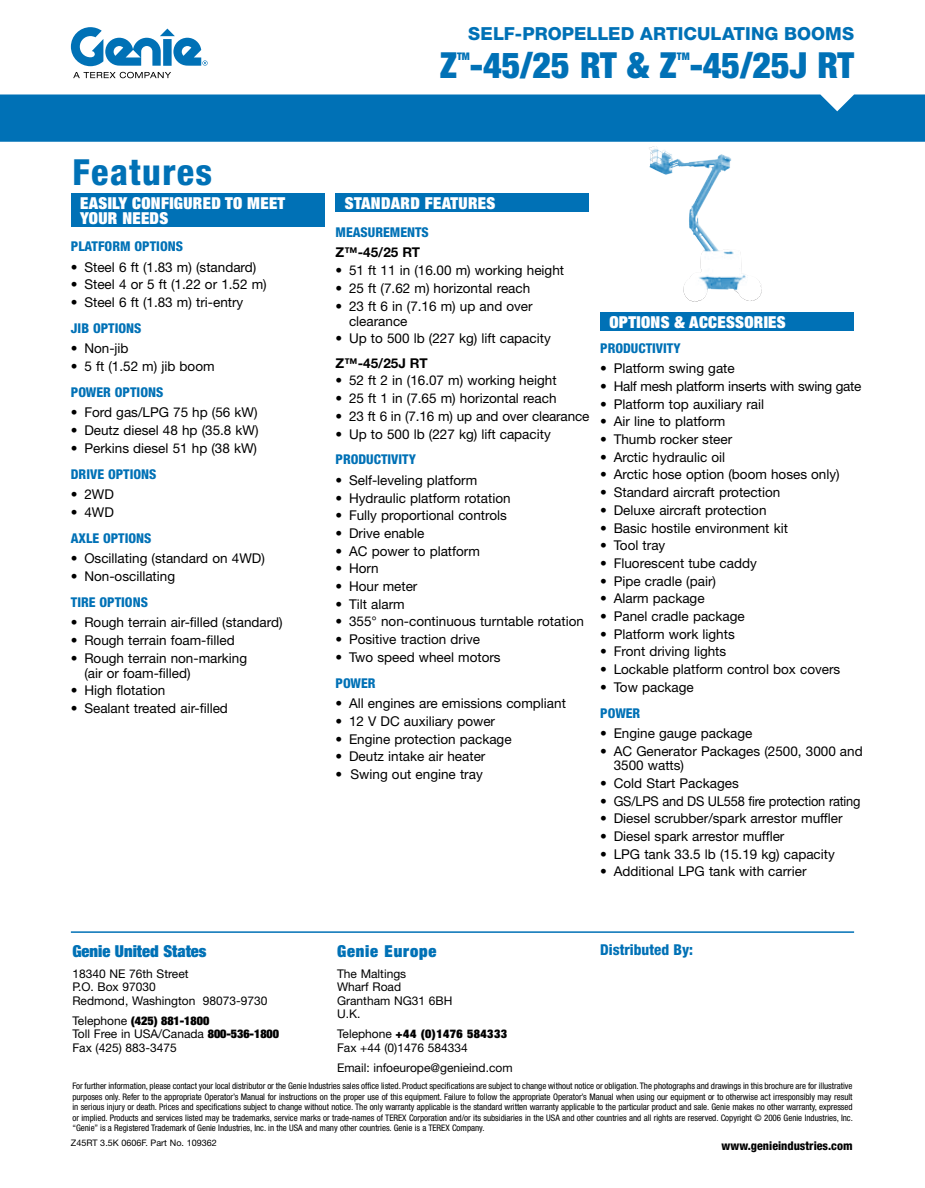
<style>
.page{position:relative;width:925px;height:1188px;background:#fff}
.page>*{position:absolute;margin:0;border:0;box-sizing:border-box;transform-origin:0 0}
.t1{font:900 condensed 36px "Helvetica Neue LT Std";color:#0071b6}
.t2{font:800 condensed 36px "Helvetica Neue LT Std";letter-spacing:.04em;color:#0071b6}
.t3{font:800 18px "Helvetica Neue LT Std";letter-spacing:.005em;color:#0071b6}
.t4{font:900 condensed 16.5px/15px "Helvetica Neue LT Std";letter-spacing:.02em;color:#fff}
.t5{font:900 condensed 16.5px "Helvetica Neue LT Std";color:#0071b6}
.t6{font:900 condensed 16.5px "Helvetica Neue LT Std";letter-spacing:.05em;color:#0071b6}
.t7{font:800 condensed 15px "Helvetica Neue LT Std";color:#0071b6}
.t8{font:13.5px/15px "Helvetica Neue LT Std";color:#000}
.t9{font:800 condensed 13.5px "Helvetica Neue LT Std";color:#0071b6}
.t10{font:13.5px "Helvetica Neue LT Std";letter-spacing:-.02em;color:#000}
.t11{font:700 13.5px "Helvetica Neue LT Std";color:#000}
.t12{font:12px/13.5px "Helvetica Neue LT Std";color:#000}
.t13{font:800 condensed 12px "Helvetica Neue LT Std";color:#000}
.t14{font:900 condensed 10.5px "Helvetica Neue LT Std";color:#0071b6}
.t15{font:condensed 9px/10.5px "Helvetica Neue LT Std";letter-spacing:-.005em;color:#000;text-align:justify}
.t16{font:9px "Helvetica Neue LT Std";color:#000}
.s1{font-weight:900;font-stretch:condensed}
</style>
<div class="page">
<div style="left:71px;top:194px;width:254px;height:33px;background:#0071b6"></div>
<div style="left:600px;top:312px;width:254px;height:19px;background:#0071b6"></div>
<hr style="left:71px;top:931px;width:783px;height:2px;background:#0071b6">
<div style="left:335px;top:194px;width:254px;height:18px;background:#0071b6"></div>
<svg style="left:73px;top:72px;width:98px;height:6px"></svg>
<svg style="left:71px;top:27px;width:137px;height:39px"></svg>
<img style="left:649px;top:146px;width:113px;height:156px">
<div style="left:0;top:95px;width:925px;height:47px;background:#0071b6"></div>
<h2 class="t3" style="left:468px;top:23px;width:387px">SELF-PROPELLED ARTICULATING BOOMS</h2>
<h1 class="t2" style="left:72px;top:150px;width:141px">Features</h1>
<p class="t4" style="left:80px;top:195px;width:207px">EASILY CONFIGURED TO MEET<br>YOUR NEEDS</p>
<p class="t9" style="left:71px;top:238px;width:114px">PLATFORM OPTIONS</p>
<p class="t8" style="left:71px;top:259px;width:187px">• Steel 6 ft (1.83 m) (standard)</p>
<p class="t8" style="left:71px;top:277px;width:197px">• Steel 4 or 5 ft (1.22 or 1.52 m)</p>
<p class="t8" style="left:71px;top:295px;width:174px">• Steel 6 ft (1.83 m) tri-entry</p>
<p class="t9" style="left:71px;top:320px;width:72px">JIB OPTIONS</p>
<p class="t8" style="left:71px;top:341px;width:59px">• Non-jib</p>
<p class="t8" style="left:71px;top:359px;width:145px">• 5 ft (1.52 m) jib boom</p>
<p class="t9" style="left:71px;top:384px;width:94px">POWER OPTIONS</p>
<p class="t8" style="left:71px;top:405px;width:188px">• Ford gas/LPG 75 hp (56 kW)</p>
<p class="t8" style="left:71px;top:423px;width:189px">• Deutz diesel 48 hp (35.8 kW)</p>
<p class="t8" style="left:71px;top:440px;width:188px">• Perkins diesel 51 hp (38 kW)</p>
<p class="t9" style="left:71px;top:466px;width:87px">DRIVE OPTIONS</p>
<p class="t8" style="left:71px;top:487px;width:45px">• 2WD</p>
<p class="t8" style="left:71px;top:504px;width:45px">• 4WD</p>
<p class="t9" style="left:71px;top:530px;width:82px">AXLE OPTIONS</p>
<p class="t8" style="left:71px;top:551px;width:195px">• Oscillating (standard on 4WD)</p>
<p class="t8" style="left:71px;top:568px;width:106px">• Non-oscillating</p>
<p class="t9" style="left:71px;top:594px;width:79px">TIRE OPTIONS</p>
<p class="t8" style="left:71px;top:615px;width:213px">• Rough terrain air-filled (standard)</p>
<p class="t8" style="left:71px;top:632px;width:165px">• Rough terrain foam-filled</p>
<p class="t8" style="left:84px;top:650px;width:164px;text-indent:-14px">• Rough terrain non-marking (air or foam-filled)</p>
<p class="t8" style="left:71px;top:683px;width:96px">• High flotation</p>
<p class="t8" style="left:71px;top:701px;width:159px">• Sealant treated air-filled</p>
<p class="t5" style="left:72px;top:941px;width:136px">Genie United States</p>
<p class="t12" style="left:72px;top:966px;width:197px">18340 NE 76th Street<br>P.O. Box 97030<br>Redmond, Washington 98073-9730</p>
<p class="t12" style="left:72px;top:1014px;width:208px">Telephone <span class="s1">(425) 881-1800<br></span>Toll Free in USA/Canada <span class="s1">800-536-1800<br></span>Fax (425) 883-3475</p>
<h1 class="t1" style="left:440px;top:43px;width:416px">Z -45/25 RT &amp; Z -45/25J RT</h1>
<p class="t14" style="left:457px;top:50px;width:14px">TM</p>
<p class="t14" style="left:677px;top:50px;width:14px">TM</p>
<p class="t4" style="left:345px;top:195px;width:152px">STANDARD FEATURES</p>
<p class="t9" style="left:335px;top:224px;width:95px">MEASUREMENTS</p>
<p class="t11" style="left:335px;top:244px;width:86px">Z™-45/25 RT</p>
<p class="t8" style="left:335px;top:263px;width:230px">• 51 ft 11 in (16.00 m) working height</p>
<p class="t8" style="left:335px;top:280px;width:196px">• 25 ft (7.62 m) horizontal reach</p>
<p class="t8" style="left:349px;top:298px;width:185px;text-indent:-14px">• 23 ft 6 in (7.16 m) up and over clearance</p>
<p class="t8" style="left:335px;top:331px;width:217px">• Up to 500 lb (227 kg) lift capacity</p>
<p class="t11" style="left:335px;top:355px;width:94px">Z™-45/25J RT</p>
<p class="t8" style="left:335px;top:373px;width:222px">• 52 ft 2 in (16.07 m) working height</p>
<p class="t8" style="left:335px;top:391px;width:222px">• 25 ft 1 in (7.65 m) horizontal reach</p>
<p class="t8" style="left:335px;top:408px;width:255px">• 23 ft 6 in (7.16 m) up and over clearance</p>
<p class="t8" style="left:335px;top:426px;width:217px">• Up to 500 lb (227 kg) lift capacity</p>
<p class="t9" style="left:335px;top:451px;width:82px">PRODUCTIVITY</p>
<p class="t8" style="left:335px;top:472px;width:143px">• Self-leveling platform</p>
<p class="t8" style="left:335px;top:490px;width:177px">• Hydraulic platform rotation</p>
<p class="t8" style="left:335px;top:508px;width:173px">• Fully proportional controls</p>
<p class="t8" style="left:335px;top:526px;width:90px">• Drive enable</p>
<p class="t8" style="left:335px;top:543px;width:146px">• AC power to platform</p>
<p class="t8" style="left:335px;top:561px;width:45px">• Horn</p>
<p class="t8" style="left:335px;top:579px;width:83px">• Hour meter</p>
<p class="t8" style="left:335px;top:596px;width:71px">• Tilt alarm</p>
<p class="t8" style="left:335px;top:614px;width:250px">• 355° non-continuous turntable rotation</p>
<p class="t8" style="left:335px;top:632px;width:146px">• Positive traction drive</p>
<p class="t8" style="left:335px;top:649px;width:167px">• Two speed wheel motors</p>
<p class="t9" style="left:335px;top:675px;width:42px">POWER</p>
<p class="t8" style="left:335px;top:696px;width:232px">• All engines are emissions compliant</p>
<p class="t8" style="left:335px;top:713px;width:161px">• 12 V DC auxiliary power</p>
<p class="t8" style="left:335px;top:731px;width:178px">• Engine protection package</p>
<p class="t8" style="left:335px;top:749px;width:151px">• Deutz intake air heater</p>
<p class="t8" style="left:335px;top:767px;width:149px">• Swing out engine tray</p>
<p class="t4" style="left:609px;top:314px;width:178px">OPTIONS &amp; ACCESSORIES</p>
<p class="t9" style="left:600px;top:340px;width:82px">PRODUCTIVITY</p>
<p class="t8" style="left:600px;top:361px;width:136px">• Platform swing gate</p>
<p class="t10" style="left:600px;top:378px;width:263px">• Half mesh platform inserts with swing gate</p>
<p class="t8" style="left:600px;top:396px;width:165px">• Platform top auxiliary rail</p>
<p class="t8" style="left:600px;top:414px;width:127px">• Air line to platform</p>
<p class="t8" style="left:600px;top:432px;width:134px">• Thumb rocker steer</p>
<p class="t8" style="left:600px;top:449px;width:127px">• Arctic hydraulic oil</p>
<p class="t8" style="left:600px;top:467px;width:241px">• Arctic hose option (boom hoses only)</p>
<p class="t8" style="left:600px;top:485px;width:182px">• Standard aircraft protection</p>
<p class="t8" style="left:600px;top:502px;width:168px">• Deluxe aircraft protection</p>
<p class="t8" style="left:600px;top:520px;width:189px">• Basic hostile environment kit</p>
<p class="t8" style="left:600px;top:538px;width:67px">• Tool tray</p>
<p class="t8" style="left:600px;top:556px;width:158px">• Fluorescent tube caddy</p>
<p class="t8" style="left:600px;top:573px;width:117px">• Pipe cradle (pair)</p>
<p class="t8" style="left:600px;top:591px;width:106px">• Alarm package</p>
<p class="t8" style="left:600px;top:609px;width:146px">• Panel cradle package</p>
<p class="t8" style="left:600px;top:626px;width:136px">• Platform work lights</p>
<p class="t8" style="left:600px;top:644px;width:128px">• Front driving lights</p>
<p class="t8" style="left:600px;top:662px;width:242px">• Lockable platform control box covers</p>
<p class="t8" style="left:600px;top:679px;width:95px">• Tow package</p>
<p class="t9" style="left:600px;top:705px;width:42px">POWER</p>
<p class="t8" style="left:600px;top:726px;width:154px">• Engine gauge package</p>
<p class="t8" style="left:614px;top:744px;width:250px;line-height:14.2px;text-indent:-14px">• AC Generator Packages (2500, 3000 and<br>3500 watts)</p>
<p class="t8" style="left:600px;top:775px;width:140px">• Cold Start Packages</p>
<p class="t8" style="left:600px;top:793px;width:262px">• GS/LPS and DS UL558 fire protection rating</p>
<p class="t8" style="left:600px;top:811px;width:244px">• Diesel scrubber/spark arrestor muffler</p>
<p class="t8" style="left:600px;top:829px;width:186px">• Diesel spark arrestor muffler</p>
<p class="t8" style="left:600px;top:846px;width:236px">• LPG tank 33.5 lb (15.19 kg) capacity</p>
<p class="t8" style="left:600px;top:864px;width:208px">• Additional LPG tank with carrier</p>
<p class="t6" style="left:337px;top:941px;width:101px">Genie Europe</p>
<p class="t12" style="left:337px;top:966px;width:117px">The Maltings<br>Wharf Road<br>Grantham NG31 6BH<br>U.K.</p>
<p class="t12" style="left:337px;top:1027px;width:171px">Telephone <span class="s1">+44 (0)1476 584333<br></span>Fax +44 (0)1476 584334</p>
<p class="t12" style="left:337px;top:1061px;width:177px">Email: infoeurope@genieind.com</p>
<p class="t7" style="left:600px;top:940px;width:94px">Distributed By:</p>
<p class="t15" style="left:72px;top:1081px;width:782px">For further information, please contact your local distributor or the Genie Industries sales office listed. Product specifications are subject to change without notice or obligation. The photographs and drawings in this brochure are for illustrative purposes only. Refer to the appropriate Operator’s Manual for instructions on the proper use of this equipment. Failure to follow the appropriate Operator’s Manual when using our equipment or to otherwise act irresponsibly may result in serious injury or death. Prices and specifications subject to change without notice. The only warranty applicable is the standard written warranty applicable to the particular product and sale. Genie makes no other warranty, expressed or implied. Products and services listed may be trademarks, service marks or trade-names of TEREX Corporation and/or its subsidiaries in the USA and other countries and all rights are reserved. Copyright © 2006 Genie Industries, Inc. “Genie” is a Registered Trademark of Genie Industries, Inc. in the USA and many other countries. Genie is a TEREX Company.</p>
<p class="t16" style="left:71px;top:1138px;width:147px">Z45RT 3.5K 0606F. Part No. 109362</p>
<p class="t13" style="left:721px;top:1138px;width:132px">www.genieindustries.com</p>
</div>
